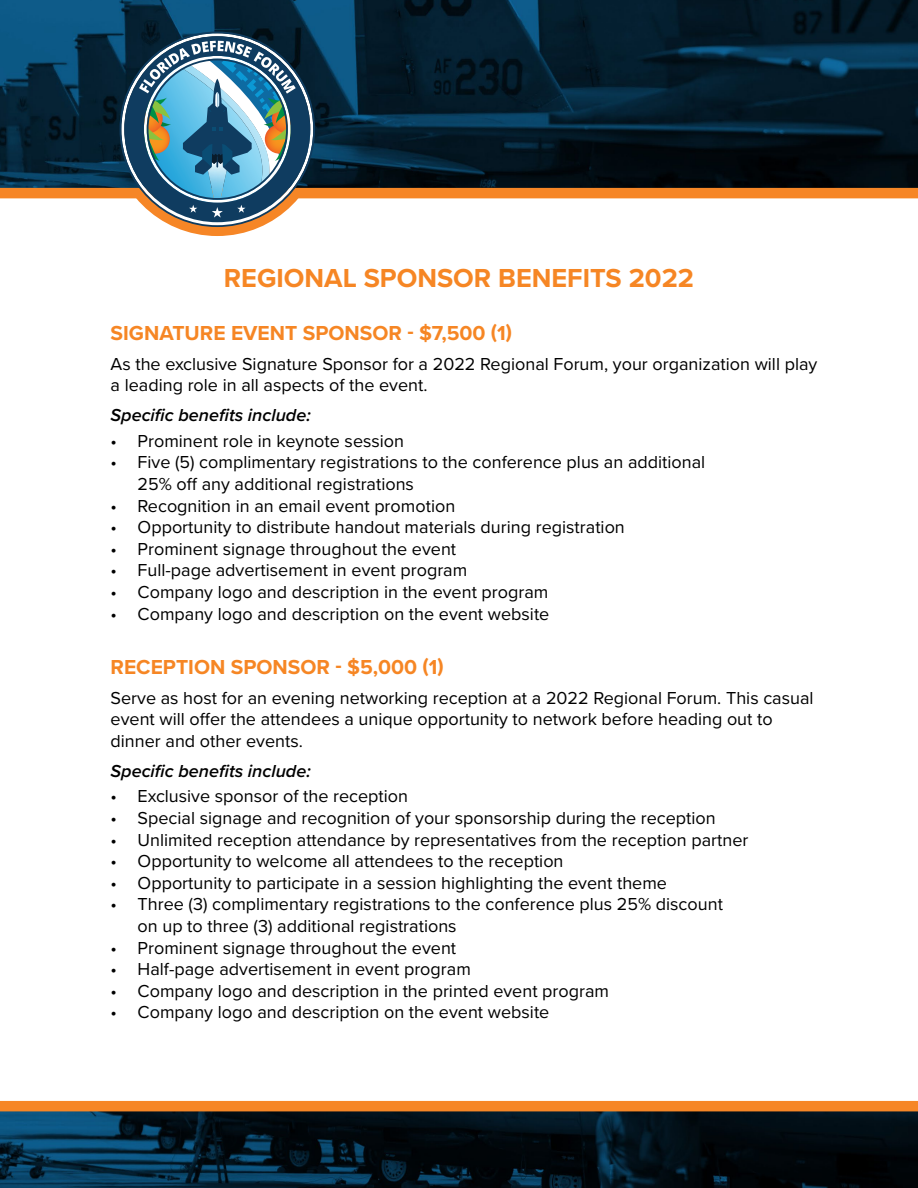
<style>
.page{position:relative;width:918px;height:1188px;background:#fff}
.page>*{position:absolute;margin:0;border:0;box-sizing:border-box;transform-origin:0 0}
.t1{font:700 27px "Proxima Nova";color:#f68624}
.t2{font:700 21px "Proxima Nova";color:#f68624}
.t3{font:18px/21.6px "Proxima Nova";color:#000}
.t4{font:italic 600 18px "Proxima Nova";color:#000}
</style>
<div class="page">
<img style="left:0;top:0;width:918px;height:188px">
<div style="left:0;top:188px;width:918px;height:10px;background:#f68626"></div>
<svg style="left:120px;top:32px;width:195px;height:195px"></svg>
<img style="left:0;top:1111px;width:918px;height:77px">
<div style="left:0;top:1101px;width:918px;height:10px;background:#f68626"></div>
<p class="t1" style="left:224px;top:258px;width:472px">REGIONAL SPONSOR BENEFITS 2022</p>
<p class="t2" style="left:111px;top:317px;width:403px">SIGNATURE EVENT SPONSOR - $7,500 (1)</p>
<p class="t3" style="left:111px;top:352px;width:708px">As the exclusive Signature Sponsor for a 2022 Regional Forum, your organization will play a leading role in all aspects of the event.</p>
<p class="t4" style="left:111px;top:402px;width:202px">Specific benefits include:</p>
<p class="t3" style="left:111px;top:429px;width:295px">• Prominent role in keynote session</p>
<p class="t3" style="left:138px;top:451px;width:569px;text-indent:-27px">• Five (5) complimentary registrations to the conference plus an additional<br>25% off any additional registrations</p>
<p class="t3" style="left:111px;top:494px;width:346px">• Recognition in an email event promotion</p>
<p class="t3" style="left:111px;top:516px;width:516px">• Opportunity to distribute handout materials during registration</p>
<p class="t3" style="left:111px;top:537px;width:347px">• Prominent signage throughout the event</p>
<p class="t3" style="left:111px;top:559px;width:358px">• Full-page advertisement in event program</p>
<p class="t3" style="left:111px;top:580px;width:439px">• Company logo and description in the event program</p>
<p class="t3" style="left:111px;top:602px;width:440px">• Company logo and description on the event website</p>
<p class="t2" style="left:111px;top:651px;width:335px">RECEPTION SPONSOR - $5,000 (1)</p>
<p class="t3" style="left:111px;top:686px;width:704px">Serve as host for an evening networking reception at a 2022 Regional Forum. This casual event will offer the attendees a unique opportunity to network before heading out to dinner and other events.</p>
<p class="t4" style="left:111px;top:757px;width:202px">Specific benefits include:</p>
<p class="t3" style="left:111px;top:785px;width:299px">• Exclusive sponsor of the reception</p>
<p class="t3" style="left:111px;top:806px;width:607px">• Special signage and recognition of your sponsorship during the reception</p>
<p class="t3" style="left:111px;top:828px;width:639px">• Unlimited reception attendance by representatives from the reception partner</p>
<p class="t3" style="left:111px;top:850px;width:454px">• Opportunity to welcome all attendees to the reception</p>
<p class="t3" style="left:111px;top:871px;width:558px">• Opportunity to participate in a session highlighting the event theme</p>
<p class="t3" style="left:138px;top:893px;width:587px;text-indent:-27px">• Three (3) complimentary registrations to the conference plus 25% discount on up to three (3) additional registrations</p>
<p class="t3" style="left:111px;top:936px;width:347px">• Prominent signage throughout the event</p>
<p class="t3" style="left:111px;top:958px;width:362px">• Half-page advertisement in event program</p>
<p class="t3" style="left:111px;top:979px;width:500px">• Company logo and description in the printed event program</p>
<p class="t3" style="left:111px;top:1001px;width:440px">• Company logo and description on the event website</p>
</div>
